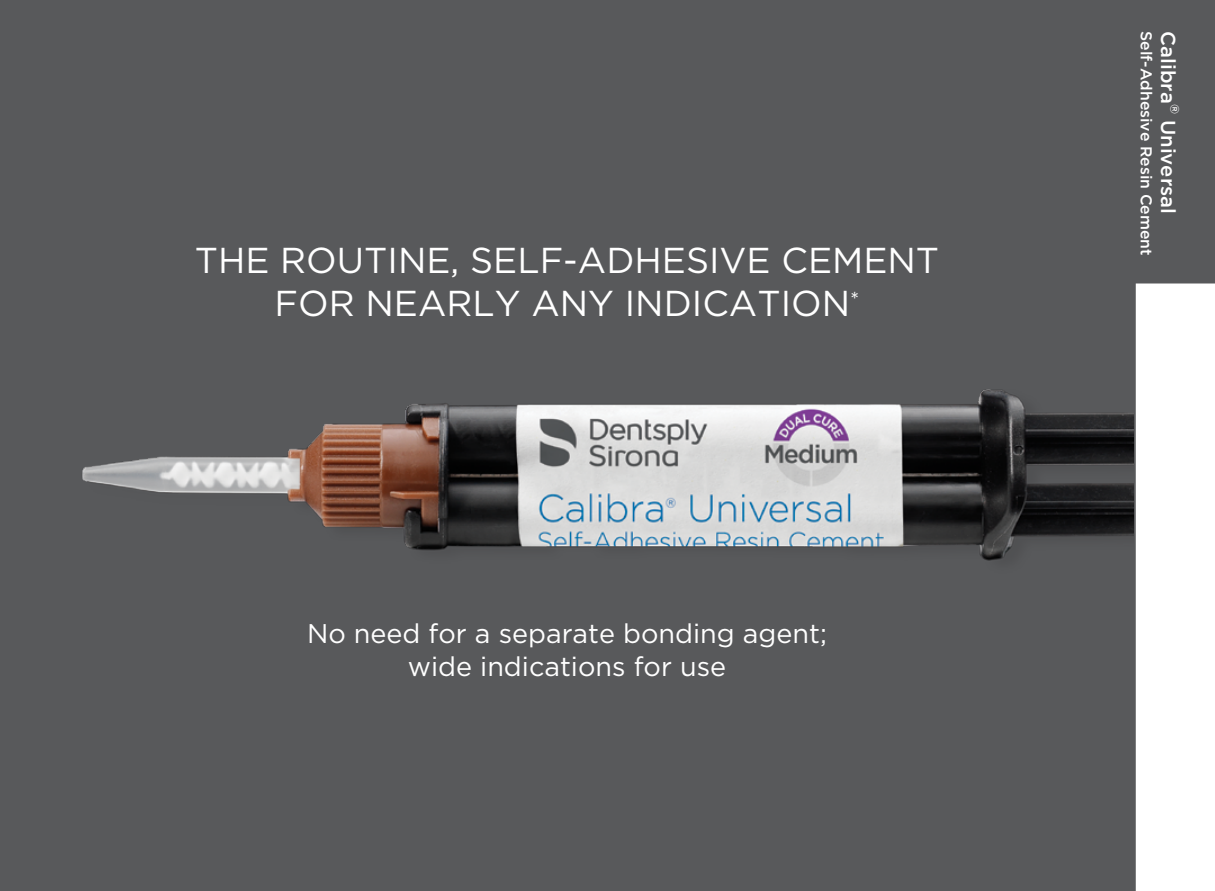
<style>
.page{position:relative;width:1215px;height:891px;background:#58595b}
.page>*{position:absolute;margin:0;border:0;box-sizing:border-box;transform-origin:0 0}
.t1{font:36px/43.2px "Gotham";color:#fff;text-align:center}
.t2{font:27px/32.4px "Gotham";color:#fff;text-align:center}
.t3{font:500 20.25px "Gotham";color:#fff}
.t4{font:500 15.75px "Gotham";color:#fff}
.t5{font:500 12.15px "Gotham";color:#fff}
</style>
<div class="page">
<img style="left:61px;top:368px;width:1073px;height:210px">
<p class="t1" style="left:195px;top:238px;width:746px">THE ROUTINE, SELF-ADHESIVE CEMENT<br>FOR NEARLY ANY INDICATION<sup>*</sup></p>
<p class="t2" style="left:307px;top:617px;width:521px">No need for a separate bonding agent; wide indications for use</p>
<p class="t4" style="left:1155px;top:31px;width:226px;rotate:90deg">Self-Adhesive Resin Cement</p>
<p class="t3" style="left:1180px;top:31px;width:74px;rotate:90deg">Calibra</p>
<p class="t5" style="left:1182px;top:104px;width:12px;rotate:90deg">®</p>
<p class="t3" style="left:1180px;top:120px;width:96px;rotate:90deg">Universal</p>
</div>
